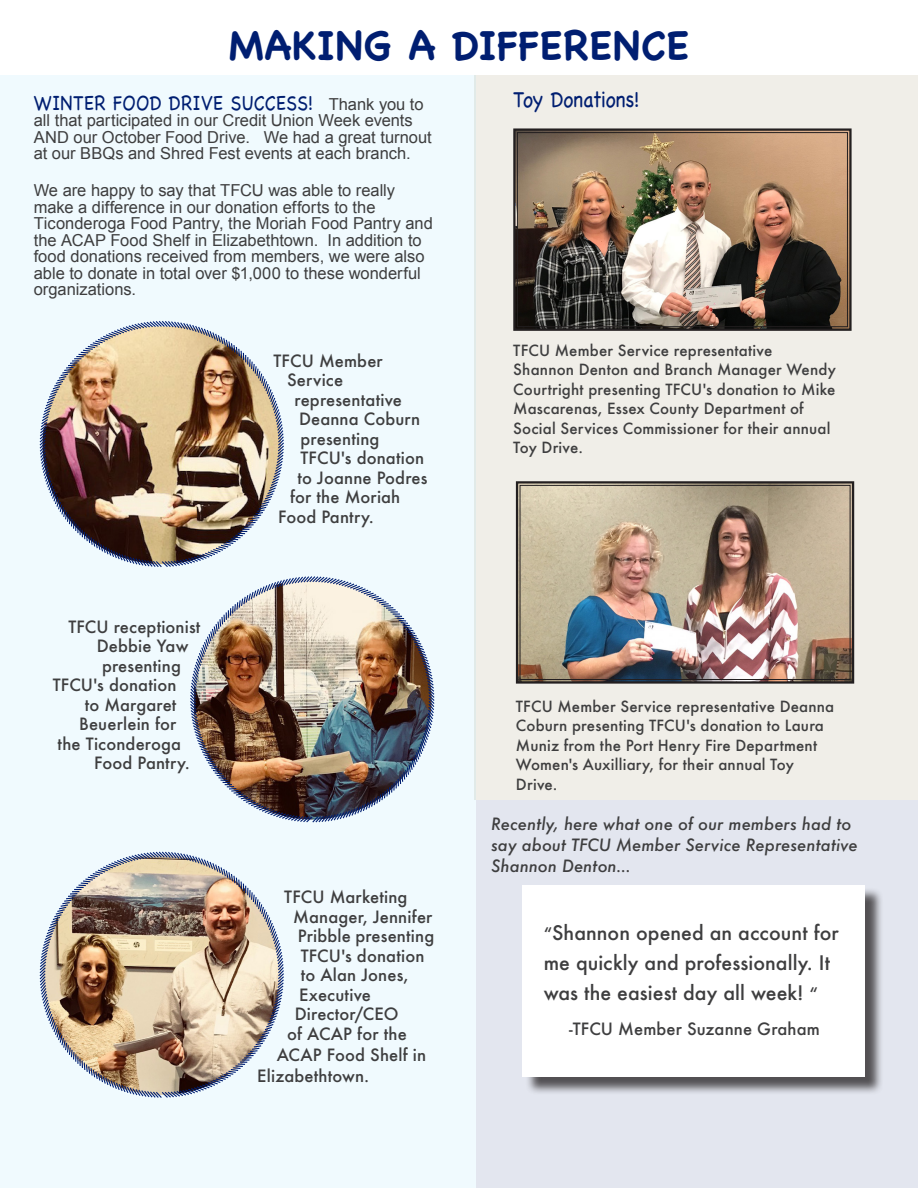
<style>
.page{position:relative;width:918px;height:1188px;background:#fff}
.page>*{position:absolute;margin:0;border:0;box-sizing:border-box;transform-origin:0 0}
.Title-1{font:700 40.5px "Chalkboard";letter-spacing:.01em;color:#001e71}
.Body_Text_8_12{font:22.5px "Chalkboard";letter-spacing:-.02em;color:#001e71;scale:.89 1}
.Body_Text_8_12-2{font:21px "Chalkboard";letter-spacing:.005em;color:#001e71;scale:.89 1}
.Title-1-2{font:500 19.5px/30px "Futura";letter-spacing:.005em;color:#3e3e3f}
.Body_Text_8_12-3{font:16.5px/16.5px "Arial";color:#3e3e3f}
.Title-1-3{font:500 16.5px/21px "Futura";letter-spacing:.01em;color:#3e3e3f}
.Title-1-4{font:italic 500 16.5px/21px "Futura";letter-spacing:.005em;color:#3e3e3f}
.Title-1-5{font:500 15px/19.5px "Futura";letter-spacing:.015em;color:#3e3e3f}
.s1{font-family:"Arial";font-size:16.5px;color:#3e3e3f}
.s2{font-size:16.5px}
</style>
<div class="page">
<div style="left:475px;top:76px;width:443px;height:724px;background:#f0eee8"></div>
<div style="left:1px;top:76px;width:475px;height:1112px;background:#f0fafe"></div>
<img style="left:513px;top:128px;width:339px;height:203px">
<div style="left:517px;top:132px;width:331px;height:195px;border:1px solid #231f20"></div>
<img style="left:515px;top:481px;width:340px;height:203px">
<div style="left:520px;top:485px;width:330px;height:195px;border:1px solid #231f20"></div>
<img style="left:39px;top:321px;width:245px;height:246px">
<img style="left:190px;top:576px;width:245px;height:247px">
<img style="left:39px;top:851px;width:245px;height:247px">
<div style="left:476px;top:800px;width:442px;height:388px;background:#e3e6ef"></div>
<div style="left:525px;top:887px;width:359px;height:209px;background:#231f20;opacity:.75"></div>
<div style="left:523px;top:885px;width:342px;height:192px;background:#fff"></div>
<p class="Title-1" style="left:229px;top:22px;width:462px">MAKING A DIFFERENCE</p>
<p class="Body_Text_8_12-2" style="left:34px;top:90px;width:440px">WINTER FOOD DRIVE SUCCESS! <span class="s1">Thank you to</span></p>
<p class="Body_Text_8_12-3" style="left:34px;top:112px;width:400px">all that participated in our Credit Union Week events<br>AND our October Food Drive. We had a great turnout at our BBQs and Shred Fest events at each branch.</p>
<p class="Body_Text_8_12-3" style="left:34px;top:183px;width:401px">We are happy to say that TFCU was able to really make a difference in our donation efforts to the Ticonderoga Food Pantry, the Moriah Food Pantry and the ACAP Food Shelf in Elizabethtown. In addition to food donations received from members, we were also able to donate in total over $1,000 to these wonderful organizations.</p>
<p class="Title-1-3" style="left:68px;top:616px;width:134px">TFCU receptionist</p>
<p class="Title-1-3" style="left:97px;top:636px;width:93px">Debbie Yaw</p>
<p class="Title-1-3" style="left:102px;top:655px;width:80px">presenting</p>
<p class="Title-1-3" style="left:53px;top:675px;width:125px">TFCU's donation</p>
<p class="Title-1-3" style="left:85px;top:694px;width:93px">to Margaret</p>
<p class="Title-1-3" style="left:79px;top:714px;width:99px">Beuerlein for</p>
<p class="Title-1-3" style="left:58px;top:733px;width:125px">the Ticonderoga</p>
<p class="Title-1-3" style="left:94px;top:753px;width:97px">Food Pantry.</p>
<p class="Title-1-3" style="left:274px;top:350px;width:111px">TFCU Member</p>
<p class="Title-1-3" style="left:287px;top:369px;width:58px">Service</p>
<p class="Title-1-3" style="left:295px;top:389px;width:109px">representative</p>
<p class="Title-1-3" style="left:299px;top:408px;width:123px">Deanna Coburn</p>
<p class="Title-1-3" style="left:301px;top:428px;width:80px">presenting</p>
<p class="Title-1-3" style="left:301px;top:447px;width:125px">TFCU's donation</p>
<p class="Title-1-3" style="left:298px;top:467px;width:131px">to Joanne Podres</p>
<p class="Title-1-3" style="left:290px;top:486px;width:112px">for the Moriah</p>
<p class="Title-1-3" style="left:278px;top:506px;width:97px">Food Pantry.</p>
<p class="Title-1-3" style="left:284px;top:886px;width:125px">TFCU Marketing</p>
<p class="Title-1-3" style="left:293px;top:906px;width:141px">Manager, Jennifer</p>
<p class="Title-1-3" style="left:298px;top:925px;width:138px">Pribble presenting</p>
<p class="Title-1-3" style="left:301px;top:945px;width:125px">TFCU's donation</p>
<p class="Title-1-3" style="left:301px;top:964px;width:109px">to Alan Jones,</p>
<p class="Title-1-3" style="left:299px;top:984px;width:73px">Executive</p>
<p class="Title-1-3" style="left:295px;top:1003px;width:105px">Director/CEO</p>
<p class="Title-1-3" style="left:287px;top:1023px;width:121px">of ACAP for the</p>
<p class="Title-1-3" style="left:257px;top:1044px;width:170px;text-indent:20px">ACAP Food Shelf in<br>Elizabethtown.</p>
<p class="Body_Text_8_12" style="left:513px;top:86px;width:143px">Toy Donations!</p>
<p class="Title-1-5" style="left:513px;top:340px;width:324px">TFCU Member Service representative Shannon Denton and Branch Manager Wendy Courtright presenting TFCU's donation to Mike Mascarenas, Essex County Department of Social Services Commissioner for their annual Toy Drive.</p>
<p class="Title-1-5" style="left:516px;top:696px;width:320px">TFCU Member Service representative Deanna Coburn presenting TFCU's donation to Laura Muniz from the Port Henry Fire Department Women's Auxilliary, for their annual Toy Drive.</p>
<p class="Title-1-4" style="left:491px;top:813px;width:368px">Recently, here what one of our members had to say about TFCU Member Service Representative<br>Shannon Denton...</p>
<p class="Title-1-2" style="left:544px;top:917px;width:297px"><span class="s2">“</span>Shannon opened an account for me quickly and professionally. It was the easiest day all week! <span class="s2">“</span></p>
<p class="Title-1-3" style="left:569px;top:1018px;width:252px">-TFCU Member Suzanne Graham</p>
</div>
